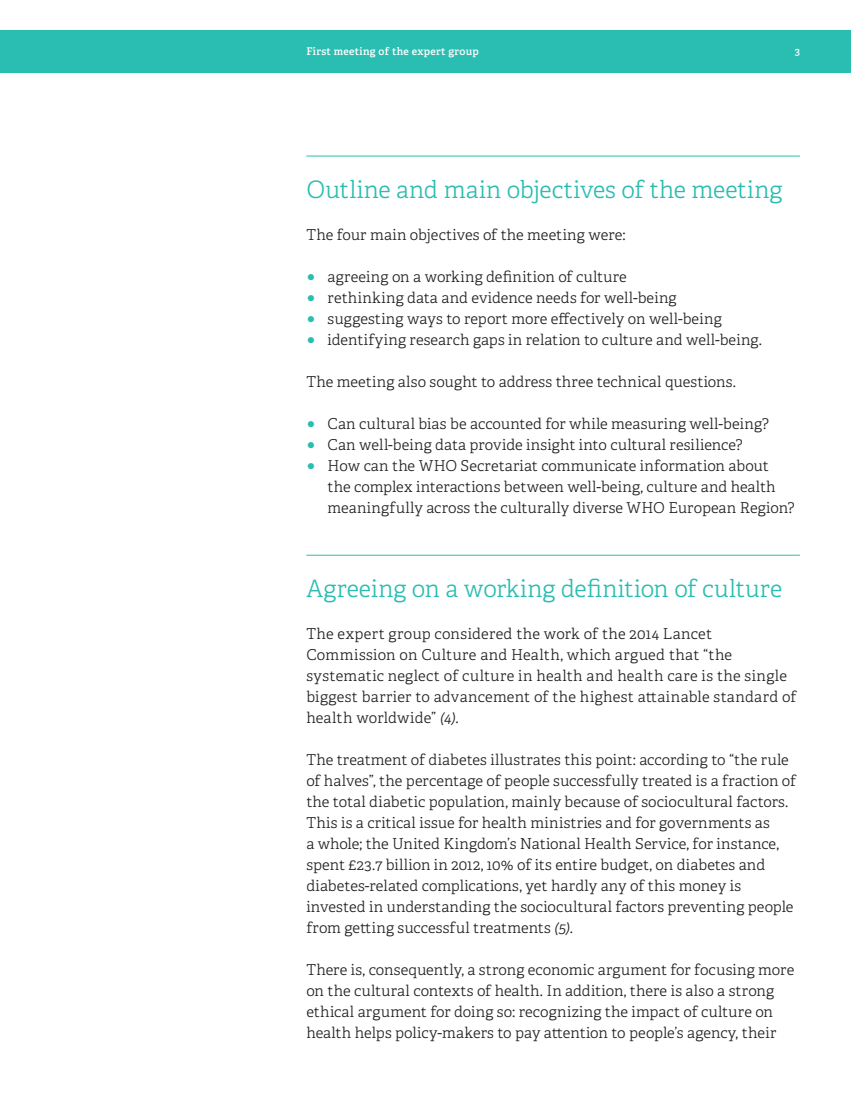
<style>
.page{position:relative;width:851px;height:1106px;background:#fff}
.page>*{position:absolute;margin:0;border:0;box-sizing:border-box;transform-origin:0 0}
.HEAD_A{font:300 24px "Adelle CYR";color:#2abdb1}
.BODY_TEXT{font:300 15px/21px "Adelle CYR";letter-spacing:.01em;color:#231f20}
.BULLET_LIST_ch01{font:300 15px/21px "Adelle CYR";letter-spacing:.01em;color:#231f20}
.t1{font:600 10.5px "Adelle CYR";letter-spacing:.025em;color:#fff}
.s1{color:#2abdb1}
.s2{font-style:italic}
</style>
<div class="page">
<div style="left:0;top:30px;width:850px;height:42px;background:#2abdb1"></div>
<hr style="left:306px;top:156px;width:493px;height:1px;background:#2abdb1">
<hr style="left:306px;top:555px;width:493px;height:1px;background:#2abdb1">
<p class="t1" style="left:306px;top:44px;width:174px">First meeting of the expert group</p>
<p class="t1" style="left:794px;top:44px;width:7px">3</p>
<p class="HEAD_A" style="left:306px;top:173px;width:477px">Outline and main objectives of the meeting</p>
<p class="BODY_TEXT" style="left:306px;top:224px;width:321px">The four main objectives of the meeting were:</p>
<p class="BULLET_LIST_ch01" style="left:306px;top:266px;width:322px"><span class="s1">○</span> agreeing on a working definition of culture</p>
<p class="BULLET_LIST_ch01" style="left:306px;top:287px;width:372px"><span class="s1">○</span> rethinking data and evidence needs for well-being</p>
<p class="BULLET_LIST_ch01" style="left:306px;top:308px;width:417px"><span class="s1">○</span> suggesting ways to report more effectively on well-being</p>
<p class="BULLET_LIST_ch01" style="left:306px;top:329px;width:457px"><span class="s1">○</span> identifying research gaps in relation to culture and well-being.</p>
<p class="BODY_TEXT" style="left:306px;top:371px;width:431px">The meeting also sought to address three technical questions.</p>
<p class="BULLET_LIST_ch01" style="left:306px;top:413px;width:464px"><span class="s1">○</span> Can cultural bias be accounted for while measuring well-being?</p>
<p class="BULLET_LIST_ch01" style="left:306px;top:434px;width:437px"><span class="s1">○</span> Can well-being data provide insight into cultural resilience?</p>
<p class="BULLET_LIST_ch01" style="left:327px;top:455px;width:468px;text-indent:-21px"><span class="s1">○</span> How can the WHO Secretariat communicate information about the complex interactions between well-being, culture and health meaningfully across the culturally diverse WHO European Region?</p>
<p class="HEAD_A" style="left:306px;top:572px;width:477px">Agreeing on a working definition of culture</p>
<p class="BODY_TEXT" style="left:306px;top:623px;width:491px">The expert group considered the work of the 2014 Lancet Commission on Culture and Health, which argued that “the systematic neglect of culture in health and health care is the single biggest barrier to advancement of the highest attainable standard of health worldwide” <span class="s2">(4).</span></p>
<p class="BODY_TEXT" style="left:306px;top:749px;width:491px">The treatment of diabetes illustrates this point: according to “the rule of halves”, the percentage of people successfully treated is a fraction of the total diabetic population, mainly because of sociocultural factors.<br>This is a critical issue for health ministries and for governments as<br>a whole; the United Kingdom’s National Health Service, for instance, spent £23.7 billion in 2012, 10% of its entire budget, on diabetes and diabetes-related complications, yet hardly any of this money is invested in understanding the sociocultural factors preventing people from getting successful treatments <span class="s2">(5)</span>.</p>
<p class="BODY_TEXT" style="left:306px;top:959px;width:489px">There is, consequently, a strong economic argument for focusing more on the cultural contexts of health. In addition, there is also a strong ethical argument for doing so: recognizing the impact of culture on health helps policy-makers to pay attention to people’s agency, their</p>
</div>
